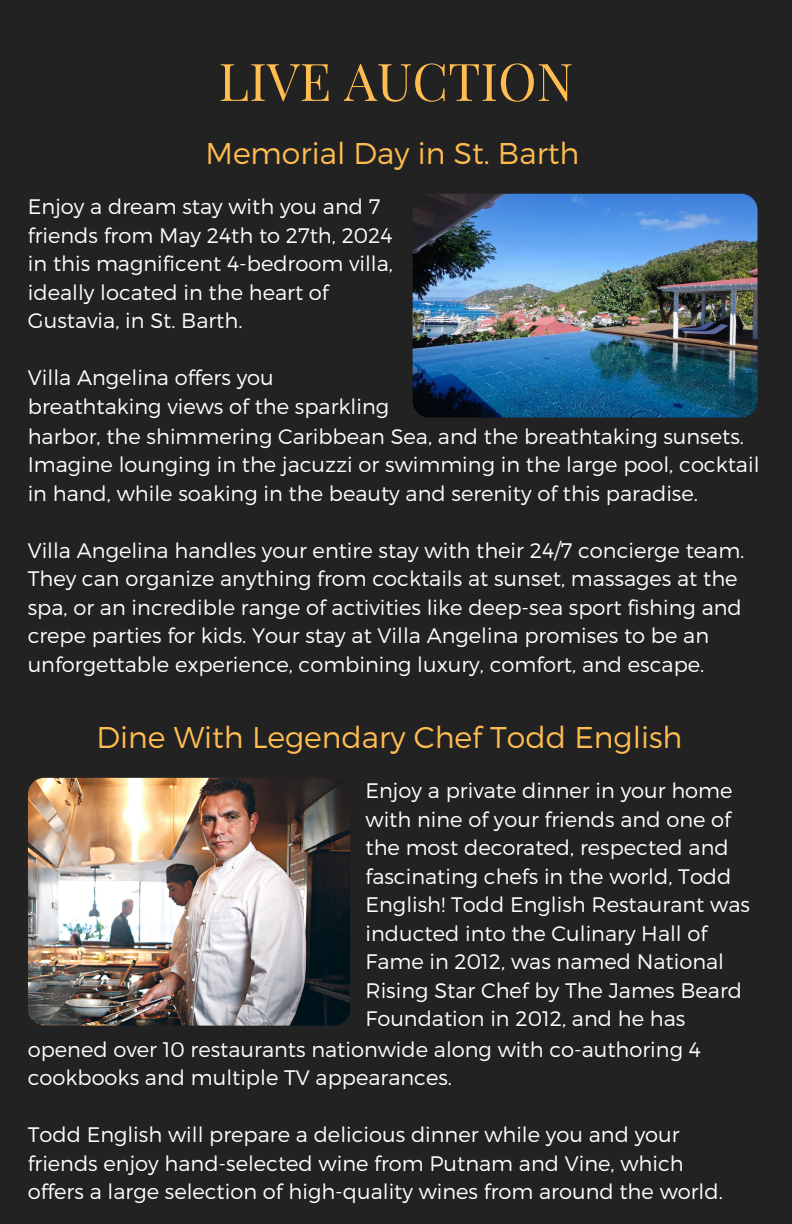
<style>
.page{position:relative;width:792px;height:1224px;background:#222}
.page>*{position:absolute;margin:0;border:0;box-sizing:border-box;transform-origin:0 0}
.t1{font:52px "Playfair Display";color:#ffbc50}
.t2{font:300 30px "Montserrat";color:#ffbc50}
.t3{font:300 21px/28.4px "Montserrat";color:#fff}
</style>
<div class="page">
<img style="left:413px;top:194px;width:345px;height:224px">
<img style="left:28px;top:778px;width:322px;height:248px">
<p class="t1" style="left:219px;top:45px;width:356px">LIVE AUCTION</p>
<p class="t2" style="left:205px;top:134px;width:376px">Memorial Day in St. Barth</p>
<p class="t3" style="left:28px;top:191px;width:367px">Enjoy a dream stay with you and 7 friends from May 24th to 27th, 2024 in this magnificent 4-bedroom villa, ideally located in the heart of<br>Gustavia, in St. Barth.</p>
<h2 class="t3" style="left:28px;top:362px;width:363px">Villa Angelina offers you breathtaking views of the sparkling</h2>
<h2 class="t3" style="left:28px;top:421px;width:733px">harbor, the shimmering Caribbean Sea, and the breathtaking sunsets.<br>Imagine lounging in the jacuzzi or swimming in the large pool, cocktail in hand, while soaking in the beauty and serenity of this paradise.</h2>
<p class="t3" style="left:28px;top:535px;width:718px">Villa Angelina handles your entire stay with their 24/7 concierge team.<br>They can organize anything from cocktails at sunset, massages at the spa, or an incredible range of activities like deep-sea sport fishing and crepe parties for kids. Your stay at Villa Angelina promises to be an unforgettable experience, combining luxury, comfort, and escape.</p>
<p class="t2" style="left:97px;top:718px;width:587px">Dine With Legendary Chef Todd English</p>
<p class="t3" style="left:366px;top:776px;width:386px">Enjoy a private dinner in your home with nine of your friends and one of the most decorated, respected and fascinating chefs in the world, Todd English! Todd English Restaurant was inducted into the Culinary Hall of Fame in 2012, was named National Rising Star Chef by The James Beard Foundation in 2012, and he has</p>
<p class="t3" style="left:28px;top:1034px;width:675px">opened over 10 restaurants nationwide along with co-authoring 4 cookbooks and multiple TV appearances.</p>
<p class="t3" style="left:28px;top:1119px;width:697px">Todd English will prepare a delicious dinner while you and your friends enjoy hand-selected wine from Putnam and Vine, which offers a large selection of high-quality wines from around the world.</p>
</div>
